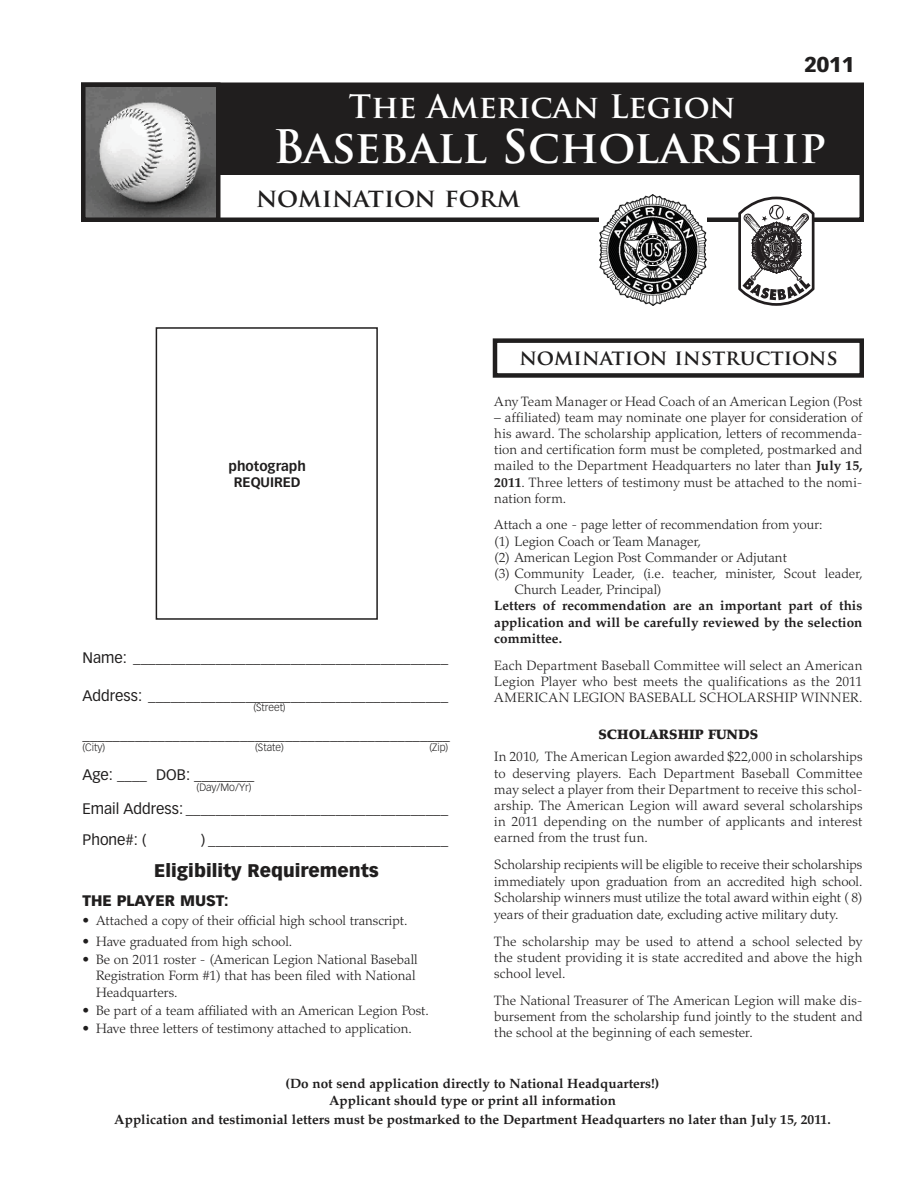
<style>
.page{position:relative;width:918px;height:1188px;background:#fff}
.page>*{position:absolute;margin:0;border:0;box-sizing:border-box;transform-origin:0 0}
.t1{font:700 45px "Trajan Pro";color:#fff}
.t2{font:700 31.5px "Trajan Pro";color:#fff}
.t3{font:700 25.5px "Trajan Pro";letter-spacing:-.005em;color:#201e1e}
.t4{font:700 21px "Trajan Pro";color:#201e1e}
.t5{font:900 21px "Vectora LT Std";color:#201e1e}
.t6{font:900 18px "Vectora LT Std";color:#201e1e}
.t7{font:15px/30.9px "Vectora LT Std";color:#201e1e}
.t8{font:900 15px "Vectora LT Std";color:#201e1e}
.t9{font:300 13.5px/16.2px "Palatino LT Std";color:#201e1e;text-align:justify}
.t10{font:700 13.5px/16.2px "Palatino LT Std";color:#201e1e;text-align:justify}
.t11{font:700 13.5px/16.2px "Vectora LT Std";color:#201e1e;text-align:center}
.t12{font:900 13.5px "Palatino LT Std";color:#201e1e}
.t13{font:300 10.5px "Vectora LT Std";color:#201e1e}
.s1{font-weight:700}
.s2{font-family:"Vectora LT Std";font-weight:400}
</style>
<div class="page">
<div style="left:81px;top:82px;width:783px;height:140px;border:4px solid #201e1e"></div>
<div style="left:213px;top:84px;width:651px;height:91px;background:#201e1e"></div>
<img style="left:86px;top:87px;width:129px;height:130px">
<div style="left:81px;top:82px;width:139px;height:140px;border:4px solid #201e1e"></div>
<div style="left:156px;top:327px;width:222px;height:293px;border:2px solid #201e1e"></div>
<svg style="left:738px;top:197px;width:76px;height:109px"></svg>
<img style="left:600px;top:195px;width:106px;height:111px">
<div style="left:493px;top:338px;width:371px;height:40px;border:4px solid #201e1e"></div>
<h3 class="t5" style="left:804px;top:56px;width:51px">2011</h3>
<h2 class="t2" style="left:349px;top:89px;width:388px">The American Legion</h2>
<h1 class="t1" style="left:273px;top:121px;width:555px">Baseball Scholarship</h1>
<h3 class="t3" style="left:256px;top:183px;width:266px">nomination form</h3>
<h3 class="t4" style="left:519px;top:345px;width:320px">nomination instructions</h3>
<p class="t9" style="left:494px;top:395px;width:370px">Any Team Manager or Head Coach of an American Legion (Post</p>
<p class="t9" style="left:494px;top:411px;width:370px">– affiliated) team may nominate one player for consideration of his award. The scholarship application, letters of recommenda&shy;tion and certification form must be completed, postmarked and mailed to the Department Headquarters no later than <span class="s1">July 15, 2011</span>. Three letters of testimony must be attached to the nomi&shy;nation form.</p>
<p class="t9" style="left:494px;top:519px;width:330px">Attach a one - page letter of recommendation from your:</p>
<p class="t9" style="left:494px;top:535px;width:209px">(1) Legion Coach or Team Manager,</p>
<p class="t9" style="left:494px;top:551px;width:294px">(2) American Legion Post Commander or Adjutant</p>
<p class="t9" style="left:494px;top:567px;width:370px">(3) Community Leader, (i.e. teacher, minister, Scout leader,</p>
<p class="t9" style="left:514px;top:583px;width:149px">Church Leader, Principal)</p>
<p class="t10" style="left:494px;top:598px;width:370px">Letters of recommendation are an important part of this application and will be carefully reviewed by the selection committee.</p>
<p class="t9" style="left:494px;top:659px;width:370px">Each Department Baseball Committee will select an American Legion Player who best meets the qualifications as the 2011<br>AMERICAN LEGION BASEBALL SCHOLARSHIP WINNER.</p>
<p class="t12" style="left:598px;top:727px;width:161px">SCHOLARSHIP FUNDS</p>
<p class="t9" style="left:494px;top:750px;width:370px">In 2010, The American Legion awarded $22,000 in scholarships to deserving players. Each Department Baseball Committee may select a player from their Department to receive this schol&shy;arship. The American Legion will award several scholarships in 2011 depending on the number of applicants and interest earned from the trust fun.</p>
<p class="t9" style="left:494px;top:858px;width:370px">Scholarship recipients will be eligible to receive their scholarships immediately upon graduation from an accredited high school.<br>Scholarship winners must utilize the total award within eight ( 8) years of their graduation date, excluding active military duty.</p>
<p class="t9" style="left:494px;top:935px;width:370px">The scholarship may be used to attend a school selected by the student providing it is state accredited and above the high school level.</p>
<p class="t9" style="left:494px;top:994px;width:370px">The National Treasurer of The American Legion will make dis&shy;bursement from the scholarship fund jointly to the student and the school at the beginning of each semester.</p>
<p class="t10" style="left:286px;top:1076px;width:375px;text-align:center">(Do not send application directly to National Headquarters!)<br>Applicant should type or print all information</p>
<p class="t10" style="left:114px;top:1111px;width:718px">Application and testimonial letters must be postmarked to the Department Headquarters no later than July 15, 2011.</p>
<p class="t11" style="left:229px;top:458px;width:79px">photograph<br>REQUIRED</p>
<p class="t7" style="left:83px;top:643px;width:367px">Name: __________________________________________</p>
<p class="t7" style="left:83px;top:681px;width:367px">Address: ________________________________________</p>
<p class="t13" style="left:253px;top:702px;width:34px">(Street)</p>
<p class="t7" style="left:83px;top:720px;width:369px">_________________________________________________</p>
<p class="t13" style="left:83px;top:741px;width:24px">(City)</p>
<p class="t13" style="left:255px;top:741px;width:30px">(State)</p>
<p class="t13" style="left:429px;top:741px;width:20px">(Zip)</p>
<p class="t7" style="left:83px;top:760px;width:173px">Age: ____ DOB: ________</p>
<p class="t13" style="left:197px;top:781px;width:56px">(Day/Mo/Yr)</p>
<p class="t7" style="left:83px;top:794px;width:367px">Email Address: ___________________________________<br>Phone#: (</p>
<p class="t7" style="left:201px;top:825px;width:248px">) ________________________________</p>
<h3 class="t6" style="left:154px;top:863px;width:226px">Eligibility Requirements</h3>
<p class="t8" style="left:83px;top:894px;width:148px">THE PLAYER MUST:</p>
<p class="t9" style="left:83px;top:914px;width:327px"><span class="s2">•</span> Attached a copy of their official high school transcript.</p>
<p class="t9" style="left:83px;top:935px;width:211px"><span class="s2">•</span> Have graduated from high school.</p>
<p class="t9" style="left:96px;top:953px;width:323px;text-align:left;text-indent:-14px"><span class="s2">•</span> Be on 2011 roster - (American Legion National Baseball<br>Registration Form #1) that has been filed with National<br>Headquarters.</p>
<p class="t9" style="left:83px;top:1004px;width:348px"><span class="s2">•</span> Be part of a team affiliated with an American Legion Post.</p>
<p class="t9" style="left:83px;top:1022px;width:331px"><span class="s2">•</span> Have three letters of testimony attached to application.</p>
</div>
